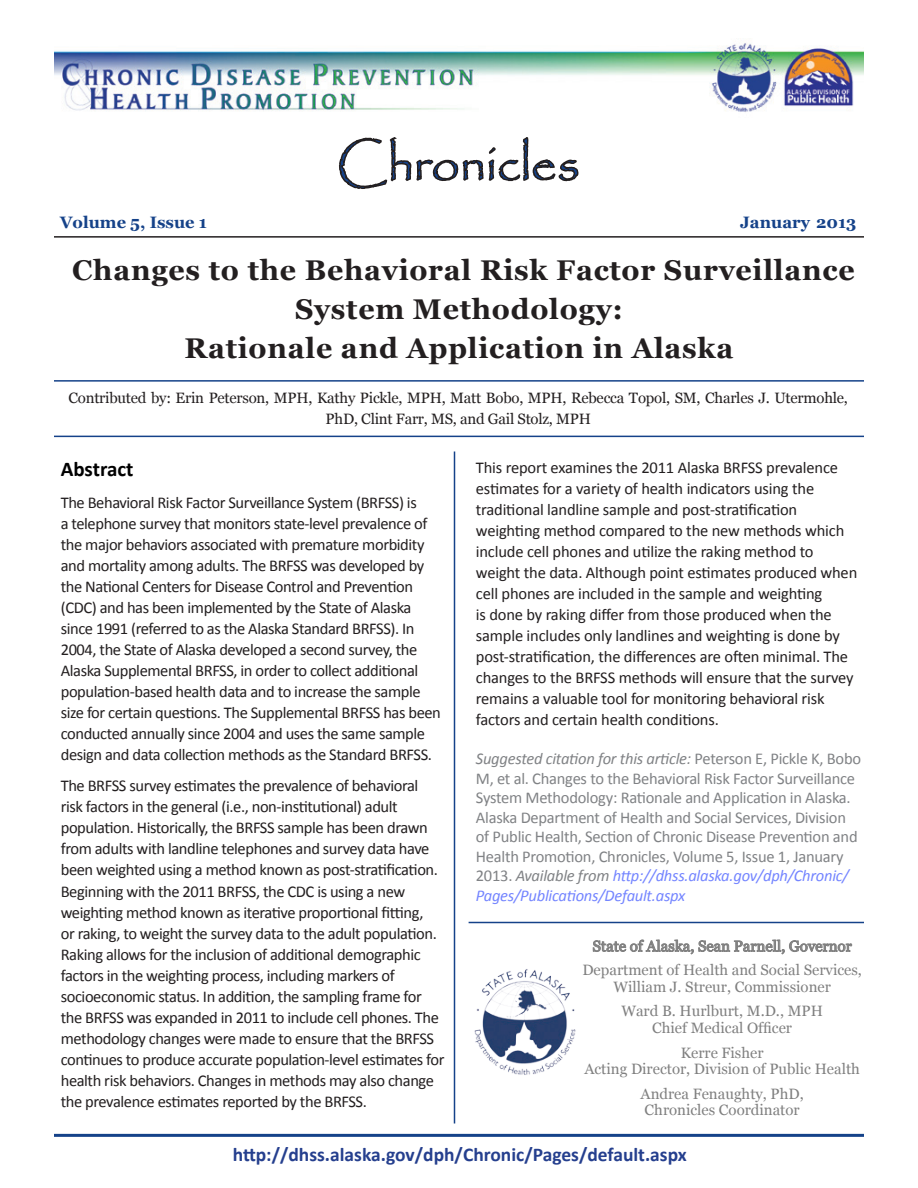
<style>
.page{position:relative;width:918px;height:1188px;background:#fff}
.page>*{position:absolute;margin:0;border:0;box-sizing:border-box;transform-origin:0 0}
.t1{font:51px "Papyrus";color:#154289}
.t2{font:700 28.5px/39px "Georgia";letter-spacing:.025em;color:#231f20;text-align:center}
.t3{font:700 21px "Calibri";color:#000}
.t4{font:700 19.5px "Calibri";color:#253f8e}
.t5{font:16.5px/21px "Calibri";letter-spacing:-.025em;color:#231f20}
.t6{font:16.5px/19.5px "Calibri";letter-spacing:-.015em;color:#808285}
.t7{font:italic 16.5px "Calibri";letter-spacing:-.015em;color:#808285}
.t8{font:700 16.5px "Georgia";color:#154289}
.Logo_2{font:15px "Georgia";color:#808080}
.t9{font:15px/21px "Georgia";letter-spacing:-.015em;color:#231f20;text-align:center}
.s1{font-style:normal}
.s2{font-style:italic}
.s3{font-style:italic;color:#7485ff}
</style>
<div class="page">
<img style="left:54px;top:43px;width:810px;height:69px">
<hr style="left:54px;top:236px;width:810px;height:2px;background:#231f20">
<hr style="left:54px;top:380px;width:810px;height:2px;background:#154289">
<hr style="left:54px;top:436px;width:810px;height:1px;background:#154289">
<svg style="left:338px;top:61px;width:241px;height:128px"></svg>
<hr style="left:54px;top:1134px;width:810px;height:3px;background:#154289">
<hr style="left:454px;top:452px;width:1px;height:672px;background:#154289">
<hr style="left:469px;top:922px;width:395px;height:1px;background:#154289">
<svg style="left:592px;top:939px;width:261px;height:16px"></svg>
<img style="left:474px;top:969px;width:102px;height:106px">
<h1 class="t1" style="left:337px;top:132px;width:245px">Chronicles</h1>
<p class="t8" style="left:60px;top:213px;width:148px">Volume 5, Issue 1</p>
<p class="t8" style="left:740px;top:213px;width:118px">January 2013</p>
<h2 class="t2" style="left:72px;top:250px;width:784px">Changes to the Behavioral Risk Factor Surveillance<br>System Methodology:<br>Rationale and Application in Alaska</h2>
<p class="t9" style="left:68px;top:387px;width:781px">Contributed by: Erin Peterson, MPH, Kathy Pickle, MPH, Matt Bobo, MPH, Rebecca Topol, SM, Charles J. Utermohle,<br>PhD, Clint Farr, MS, and Gail Stolz, MPH</p>
<h3 class="t3" style="left:61px;top:455px;width:74px">Abstract</h3>
<p class="t5" style="left:61px;top:492px;width:382px">The Behavioral Risk Factor Surveillance System (BRFSS) is<br>a telephone survey that monitors state-level prevalence of the major behaviors associated with premature morbidity and mortality among adults. The BRFSS was developed by the National Centers for Disease Control and Prevention (CDC) and has been implemented by the State of Alaska since 1991 (referred to as the Alaska Standard BRFSS). In 2004, the State of Alaska developed a second survey, the Alaska Supplemental BRFSS, in order to collect additional population-based health data and to increase the sample size for certain questions. The Supplemental BRFSS has been conducted annually since 2004 and uses the same sample design and data collection methods as the Standard BRFSS.</p>
<p class="t5" style="left:61px;top:776px;width:385px">The BRFSS survey estimates the prevalence of behavioral risk factors in the general (i.e., non-institutional) adult population. Historically, the BRFSS sample has been drawn from adults with landline telephones and survey data have been weighted using a method known as post-stratification.<br>Beginning with the 2011 BRFSS, the CDC is using a new weighting method known as iterative proportional fitting,<br>or raking, to weight the survey data to the adult population.<br>Raking allows for the inclusion of additional demographic factors in the weighting process, including markers of socioeconomic status. In addition, the sampling frame for the BRFSS was expanded in 2011 to include cell phones. The methodology changes were made to ensure that the BRFSS continues to produce accurate population-level estimates for health risk behaviors. Changes in methods may also change the prevalence estimates reported by the BRFSS.</p>
<p class="t5" style="left:476px;top:457px;width:383px">This report examines the 2011 Alaska BRFSS prevalence estimates for a variety of health indicators using the traditional landline sample and post-stratification weighting method compared to the new methods which include cell phones and utilize the raking method to weight the data. Although point estimates produced when cell phones are included in the sample and weighting<br>is done by raking differ from those produced when the sample includes only landlines and weighting is done by post-stratification, the differences are often minimal. The changes to the BRFSS methods will ensure that the survey remains a valuable tool for monitoring behavioral risk factors and certain health conditions.</p>
<h3 class="t7" style="left:476px;top:748px;width:387px">Suggested citation for this article: <span class="s1">Peterson E, Pickle K, Bobo</span></h3>
<p class="t6" style="left:476px;top:769px;width:383px">M, et al. Changes to the Behavioral Risk Factor Surveillance System Methodology: Rationale and Application in Alaska.<br>Alaska Department of Health and Social Services, Division of Public Health, Section of Chronic Disease Prevention and Health Promotion, Chronicles, Volume 5, Issue 1, January 2013. <span class="s2">Available from</span> <span class="s3">http://dhss.alaska.gov/dph/Chronic/ Pages/Publications/Default.aspx</span></p>
<p class="Logo_2" style="left:593px;top:938px;width:261px">State of Alaska, Sean Parnell, Governor</p>
<p class="Logo_2" style="left:582px;top:962px;width:281px">Department of Health and Social Services,</p>
<p class="Logo_2" style="left:613px;top:978px;width:219px">William J. Streur, Commissioner</p>
<p class="Logo_2" style="left:621px;top:1003px;width:203px">Ward B. Hurlburt, M.D., MPH</p>
<p class="Logo_2" style="left:652px;top:1019px;width:141px">Chief Medical Officer</p>
<p class="Logo_2" style="left:681px;top:1044px;width:84px">Kerre Fisher</p>
<p class="Logo_2" style="left:584px;top:1060px;width:277px">Acting Director, Division of Public Health</p>
<p class="Logo_2" style="left:641px;top:1085px;width:165px">Andrea Fenaughty, PhD,</p>
<p class="Logo_2" style="left:645px;top:1101px;width:157px">Chronicles Coordinator</p>
<h2 class="t4" style="left:233px;top:1142px;width:455px">http://dhss.alaska.gov/dph/Chronic/Pages/default.aspx</h2>
</div>
